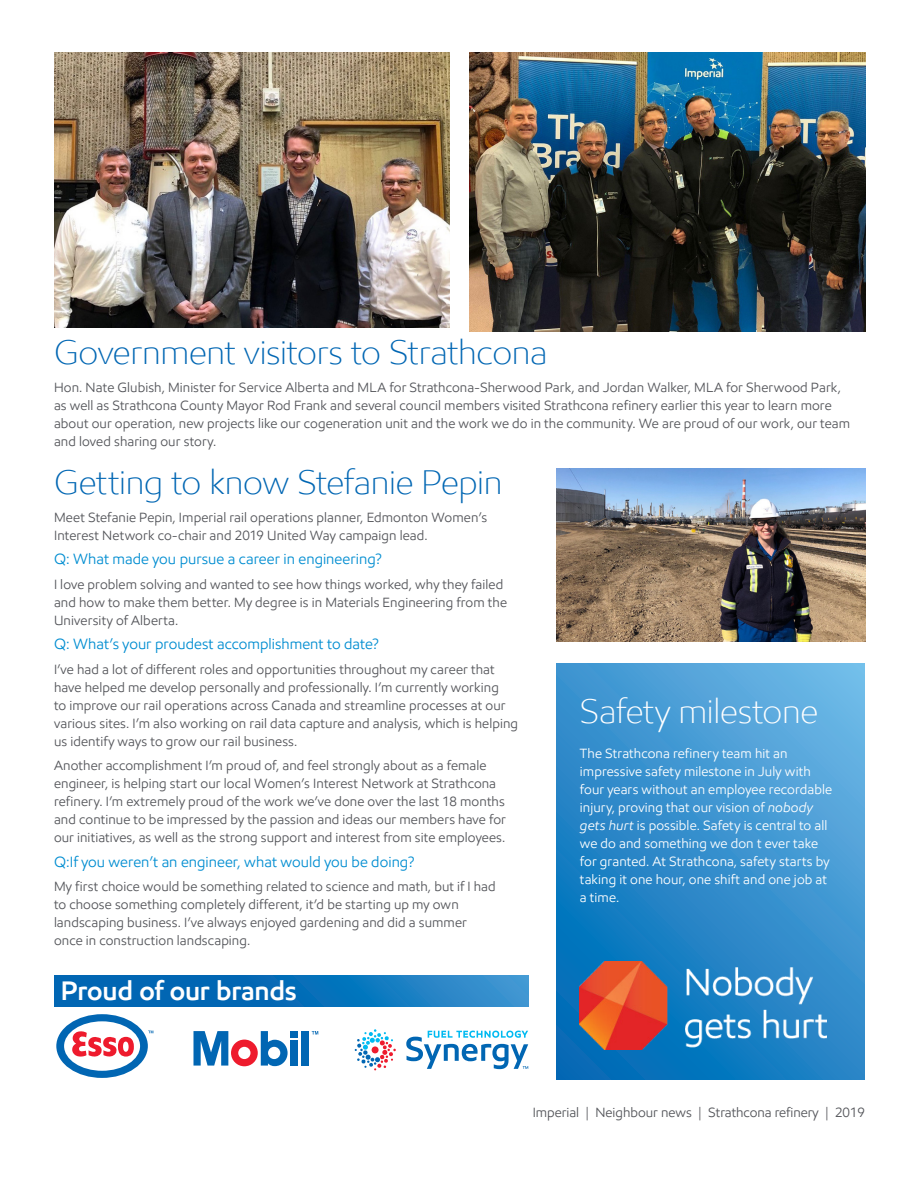
<style>
.page{position:relative;width:918px;height:1188px;background:#fff}
.page>*{position:absolute;margin:0;border:0;box-sizing:border-box;transform-origin:0 0}
.t1{font:300 34.5px "E Mprint";letter-spacing:-.01em;color:#0166b3}
.t2{font:300 34.5px "E Mprint";letter-spacing:-.005em;color:#fff}
.t3{font:600 27px "E Mprint";letter-spacing:-.005em;color:#fff}
.t4{font:15px "E Mprint";letter-spacing:.005em;color:#008dd1}
.t5{font:13.5px/18px "E Mprint";letter-spacing:.01em;color:#54555a}
.t6{font:13.5px/18px "E Mprint";letter-spacing:.01em;color:#fff}
.s1{font-style:italic}
</style>
<div class="page">
<svg style="left:557px;top:663px;width:307px;height:416px;background:#3791ce"></svg>
<div style="left:302px;top:1031px;width:7px;height:35px;background:#0166b3"></div>
<div style="left:291px;top:1040px;width:7px;height:26px;background:#0166b3"></div>
<div style="left:291px;top:1031px;width:7px;height:7px;background:#0166b3"></div>
<svg style="left:55px;top:976px;width:473px;height:30px;background:#0f73bb"></svg>
<img style="left:54px;top:53px;width:395px;height:275px">
<img style="left:470px;top:53px;width:395px;height:278px">
<img style="left:557px;top:468px;width:309px;height:174px">
<img style="left:580px;top:962px;width:246px;height:87px">
<svg style="left:312px;top:1031px;width:6px;height:4px"></svg>
<svg style="left:406px;top:1031px;width:122px;height:38px"></svg>
<svg style="left:355px;top:1029px;width:41px;height:41px"></svg>
<svg style="left:56px;top:1014px;width:97px;height:64px"></svg>
<svg style="left:193px;top:1031px;width:95px;height:35px"></svg>
<h1 class="t1" style="left:54px;top:331px;width:495px">Government visitors to Strathcona</h1>
<p class="t5" style="left:54px;top:378px;width:798px">Hon. Nate Glubish, Minister for Service Alberta and MLA for Strathcona-Sherwood Park, and Jordan Walker, MLA for Sherwood Park, as well as Strathcona County Mayor Rod Frank and several council members visited Strathcona refinery earlier this year to learn more about our operation, new projects like our cogeneration unit and the work we do in the community. We are proud of our work, our team</p>
<p class="t5" style="left:54px;top:432px;width:164px">and loved sharing our story.</p>
<h1 class="t1" style="left:54px;top:461px;width:450px">Getting to know Stefanie Pepin</h1>
<p class="t5" style="left:54px;top:508px;width:435px">Meet Stefanie Pepin, Imperial rail operations planner, Edmonton Women’s<br>Interest Network co-chair and 2019 United Way campaign lead.</p>
<p class="t4" style="left:54px;top:550px;width:329px">Q: What made you pursue a career in engineering?</p>
<p class="t5" style="left:54px;top:575px;width:455px">I love problem solving and wanted to see how things worked, why they failed and how to make them better. My degree is in Materials Engineering from the<br>University of Alberta.</p>
<p class="t4" style="left:54px;top:635px;width:327px">Q: What’s your proudest accomplishment to date?</p>
<p class="t5" style="left:54px;top:660px;width:466px">I’ve had a lot of different roles and opportunities throughout my career that have helped me develop personally and professionally. I’m currently working<br>to improve our rail operations across Canada and streamline processes at our various sites. I’m also working on rail data capture and analysis, which is helping us identify ways to grow our rail business.</p>
<p class="t5" style="left:54px;top:757px;width:453px">Another accomplishment I’m proud of, and feel strongly about as a female engineer, is helping start our local Women’s Interest Network at Strathcona refinery. I’m extremely proud of the work we’ve done over the last 18 months and continue to be impressed by the passion and ideas our members have for our initiatives, as well as the strong support and interest from site employees.</p>
<p class="t4" style="left:54px;top:853px;width:362px">Q:If you weren’t an engineer, what would you be doing?</p>
<p class="t5" style="left:54px;top:878px;width:443px">My first choice would be something related to science and math, but if I had to choose something completely different, it’d be starting up my own landscaping business. I’ve always enjoyed gardening and did a summer once in construction landscaping.</p>
<p class="t3" style="left:61px;top:974px;width:237px">Proud of our brands</p>
<h1 class="t2" style="left:580px;top:690px;width:240px">Safety milestone</h1>
<p class="t6" style="left:580px;top:744px;width:254px">The Strathcona refinery team hit an impressive safety milestone in July with four years without an employee recordable injury, proving that our vision of <span class="s1">nobody gets hurt</span> is possible. Safety is central to all we do and something we don t ever take for granted. At Strathcona, safety starts by taking it one hour, one shift and one job at a time.</p>
<p class="t5" style="left:533px;top:1103px;width:334px">Imperial | Neighbour news | Strathcona refinery | 2019</p>
</div>
